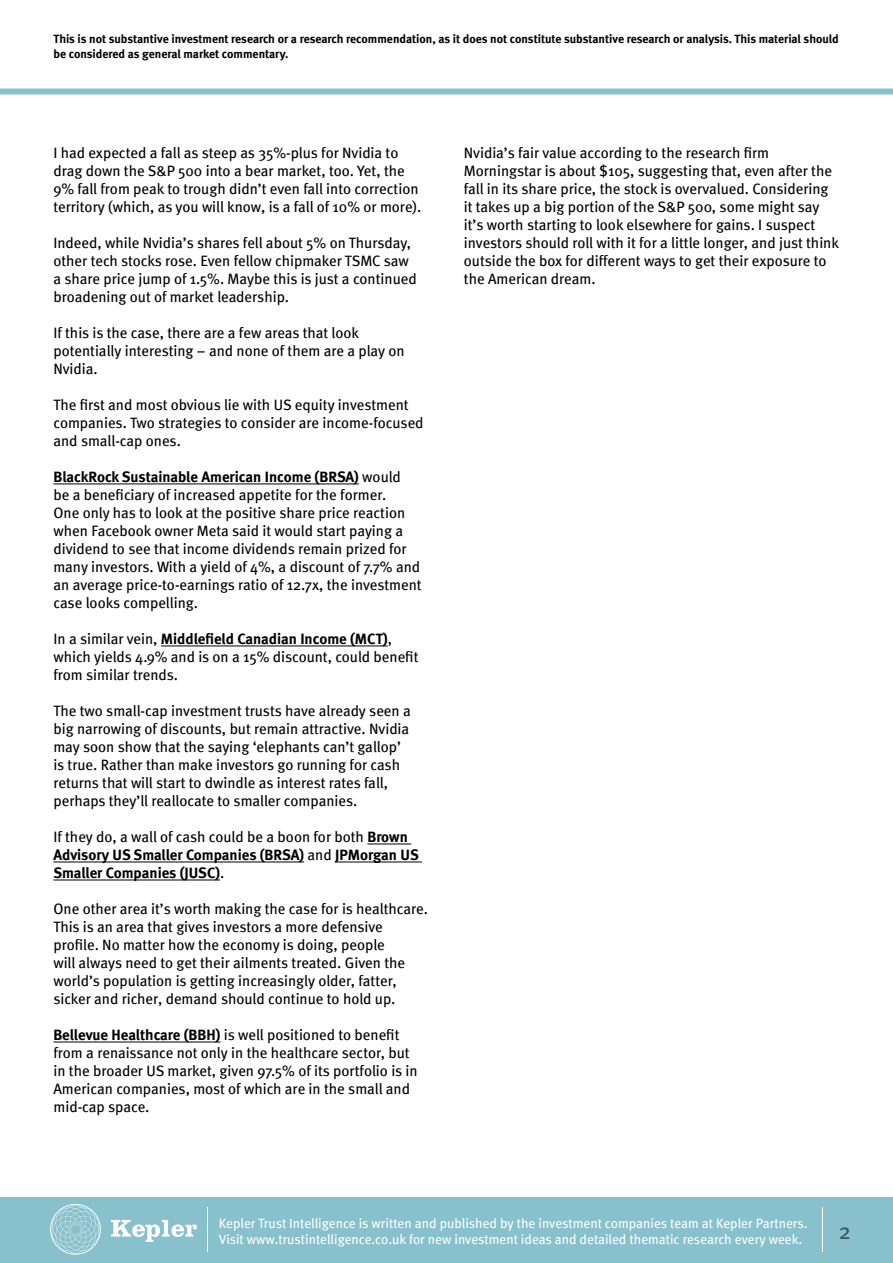
<style>
.page{position:relative;width:893px;height:1263px;background:#fff}
.page>*{position:absolute;margin:0;border:0;box-sizing:border-box;transform-origin:0 0}
.t1{font:22.5px "Meta";color:#3d5864}
.t2{font:15px/18px "Meta";color:#000}
.t3{font:15px/18px "Meta Bold LF";color:#000}
.t4{font:13.5px/16.2px "Meta";color:#fff}
.t5{font:12px/14.4px "Meta Bold LF";color:#000}
.s1{font-family:"Meta"}
.s2{font-family:"Meta Bold LF"}
</style>
<div class="page">
<div style="left:0;top:1197px;width:893px;height:66px;background:#88c0cb"></div>
<svg style="left:111px;top:1220px;width:86px;height:22px"></svg>
<svg style="left:50px;top:1204px;width:51px;height:51px"></svg>
<hr style="left:207px;top:1207px;width:1px;height:44px;background:#fff">
<div style="left:0;top:89px;width:893px;height:6px;background:#88c0cb"></div>
<hr style="left:822px;top:1207px;width:1px;height:44px;background:#fff">
<hr style="left:53px;top:484px;width:306px;height:1px;background:#000">
<hr style="left:161px;top:646px;width:227px;height:1px;background:#000">
<hr style="left:367px;top:844px;width:44px;height:1px;background:#000">
<hr style="left:53px;top:862px;width:251px;height:1px;background:#000">
<hr style="left:335px;top:862px;width:87px;height:1px;background:#000">
<hr style="left:53px;top:880px;width:167px;height:1px;background:#000">
<hr style="left:53px;top:1042px;width:168px;height:1px;background:#000">
<p class="t5" style="left:53px;top:32px;width:787px">This is not substantive investment research or a research recommendation, as it does not constitute substantive research or analysis. This material should be considered as general market commentary.</p>
<p class="t2" style="left:53px;top:143px;width:369px">I had expected a fall as steep as 35%-plus for Nvidia to drag down the S&amp;P 500 into a bear market, too. Yet, the 9% fall from peak to trough didn’t even fall into correction territory (which, as you will know, is a fall of 10% or more).</p>
<p class="t2" style="left:53px;top:233px;width:365px">Indeed, while Nvidia’s shares fell about 5% on Thursday, other tech stocks rose. Even fellow chipmaker TSMC saw a share price jump of 1.5%. Maybe this is just a continued broadening out of market leadership.</p>
<p class="t2" style="left:53px;top:323px;width:353px">If this is the case, there are a few areas that look potentially interesting – and none of them are a play on<br>Nvidia.</p>
<p class="t2" style="left:53px;top:395px;width:372px">The first and most obvious lie with US equity investment companies. Two strategies to consider are income-focused and small-cap ones.</p>
<p class="t3" style="left:53px;top:468px;width:349px">BlackRock Sustainable American Income (BRSA) <span class="s1">would</span></p>
<p class="t2" style="left:53px;top:485px;width:370px">be a beneficiary of increased appetite for the former.<br>One only has to look at the positive share price reaction when Facebook owner Meta said it would start paying a dividend to see that income dividends remain prized for many investors. With a yield of 4%, a discount of 7.7% and an average price-to-earnings ratio of 12.7x, the investment case looks compelling.</p>
<p class="t3" style="left:53px;top:630px;width:340px"><span class="s1">In a similar vein,</span> Middlefield Canadian Income (MCT)<span class="s1">,</span></p>
<p class="t2" style="left:53px;top:647px;width:367px">which yields 4.9% and is on a 15% discount, could benefit from similar trends.</p>
<p class="t2" style="left:53px;top:701px;width:359px">The two small-cap investment trusts have already seen a big narrowing of discounts, but remain attractive. Nvidia may soon show that the saying ‘elephants can’t gallop’ is true. Rather than make investors go running for cash returns that will start to dwindle as interest rates fall, perhaps they’ll reallocate to smaller companies.</p>
<p class="t2" style="left:53px;top:827px;width:356px">If they do, a wall of cash could be a boon for both <span class="s2">Brown</span></p>
<p class="t3" style="left:53px;top:846px;width:367px">Advisory US Smaller Companies (BRSA) <span class="s1">and</span> JPMorgan US<br>Smaller Companies (JUSC)<span class="s1">.</span></p>
<p class="t2" style="left:53px;top:899px;width:376px">One other area it’s worth making the case for is healthcare.<br>This is an area that gives investors a more defensive profile. No matter how the economy is doing, people<br>will always need to get their ailments treated. Given the world’s population is getting increasingly older, fatter, sicker and richer, demand should continue to hold up.</p>
<p class="t2" style="left:53px;top:1025px;width:366px"><span class="s2">Bellevue Healthcare (BBH)</span> is well positioned to benefit from a renaissance not only in the healthcare sector, but in the broader US market, given 97.5% of its portfolio is in American companies, most of which are in the small and mid-cap space.</p>
<p class="t2" style="left:464px;top:143px;width:377px">Nvidia’s fair value according to the research firm Morningstar is about $105, suggesting that, even after the fall in its share price, the stock is overvalued. Considering it takes up a big portion of the S&amp;P 500, some might say it’s worth starting to look elsewhere for gains. I suspect investors should roll with it for a little longer, and just think outside the box for different ways to get their exposure to the American dream.</p>
<p class="t4" style="left:219px;top:1214px;width:590px">Kepler Trust Intelligence is written and published by the investment companies team at Kepler Partners.<br>Visit www.trustintelligence.co.uk for new investment ideas and detailed thematic research every week.</p>
<h1 class="t1" style="left:839px;top:1218px;width:14px">2</h1>
</div>
